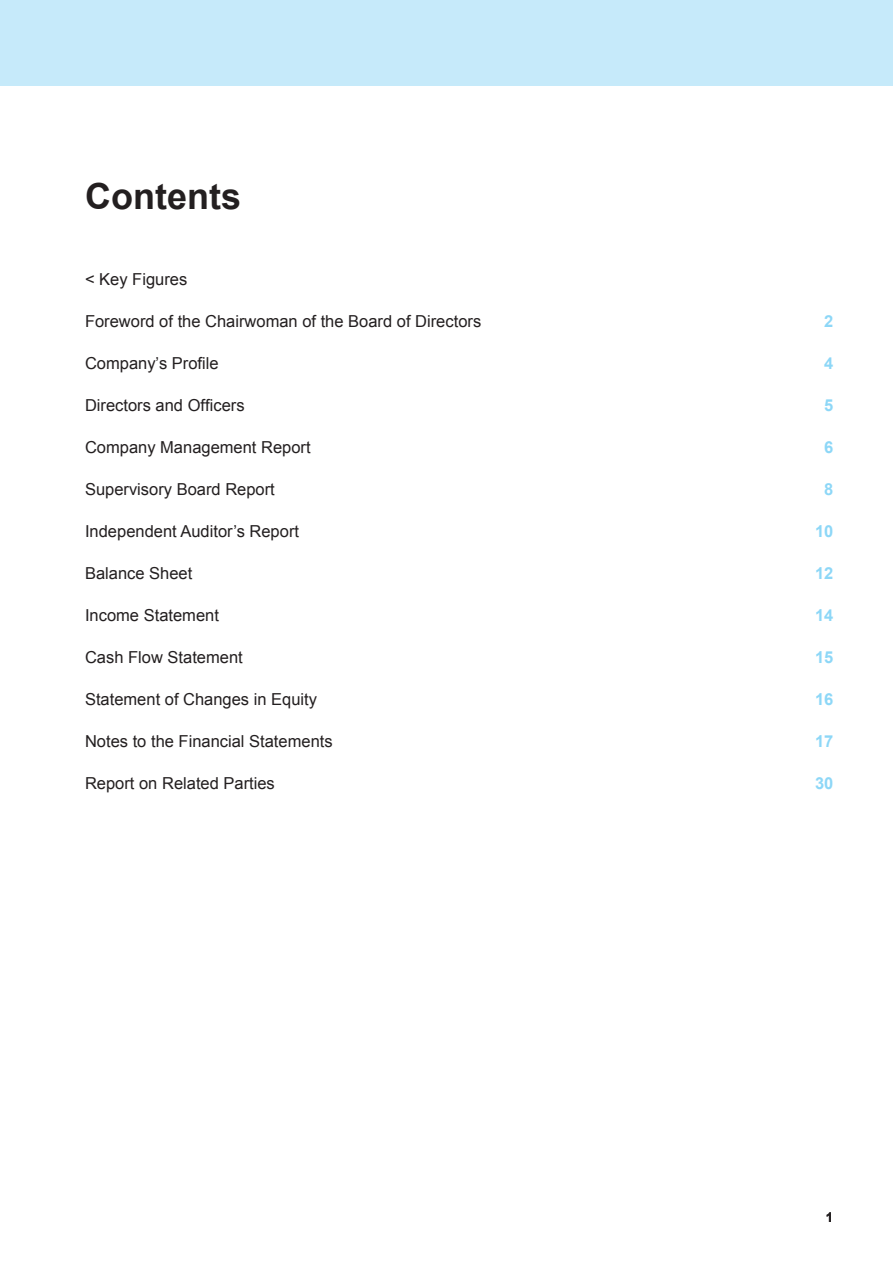
<style>
.page{position:relative;width:893px;height:1263px;background:#fff}
.page>*{position:absolute;margin:0;border:0;box-sizing:border-box;transform-origin:0 0}
.t1{font:700 36px "Arial";color:#231f20}
.t2{font:16.5px "Arial";color:#231f20}
.t3{font:700 16.5px "Arial";color:#8dd7f7}
.t4{font:700 13.5px "Arial";color:#231f20}
</style>
<div class="page">
<div style="left:0;top:0;width:893px;height:85px;background:#c6eafa"></div>
<h1 class="t1" style="left:85px;top:176px;width:157px">Contents</h1>
<p class="t2" style="left:85px;top:270px;width:104px">&lt; Key Figures</p>
<p class="t2" style="left:85px;top:312px;width:398px">Foreword of the Chairwoman of the Board of Directors</p>
<p class="t3" style="left:824px;top:312px;width:11px">2</p>
<p class="t2" style="left:85px;top:354px;width:135px">Company’s Profile</p>
<p class="t3" style="left:824px;top:354px;width:11px">4</p>
<p class="t2" style="left:85px;top:396px;width:161px">Directors and Officers</p>
<p class="t3" style="left:824px;top:396px;width:11px">5</p>
<p class="t2" style="left:85px;top:438px;width:227px">Company Management Report</p>
<p class="t3" style="left:824px;top:438px;width:11px">6</p>
<p class="t2" style="left:85px;top:480px;width:191px">Supervisory Board Report</p>
<p class="t3" style="left:824px;top:480px;width:11px">8</p>
<p class="t2" style="left:85px;top:522px;width:216px">Independent Auditor’s Report</p>
<p class="t3" style="left:815px;top:522px;width:20px">10</p>
<p class="t2" style="left:85px;top:564px;width:109px">Balance Sheet</p>
<p class="t3" style="left:815px;top:564px;width:20px">12</p>
<p class="t2" style="left:85px;top:606px;width:135px">Income Statement</p>
<p class="t3" style="left:815px;top:606px;width:20px">14</p>
<p class="t2" style="left:85px;top:648px;width:159px">Cash Flow Statement</p>
<p class="t3" style="left:815px;top:648px;width:20px">15</p>
<p class="t2" style="left:85px;top:690px;width:234px">Statement of Changes in Equity</p>
<p class="t3" style="left:815px;top:690px;width:20px">16</p>
<p class="t2" style="left:85px;top:732px;width:249px">Notes to the Financial Statements</p>
<p class="t3" style="left:815px;top:732px;width:20px">17</p>
<p class="t2" style="left:85px;top:774px;width:191px">Report on Related Parties</p>
<p class="t3" style="left:815px;top:774px;width:20px">30</p>
<p class="t4" style="left:826px;top:1209px;width:9px">1</p>
</div>
